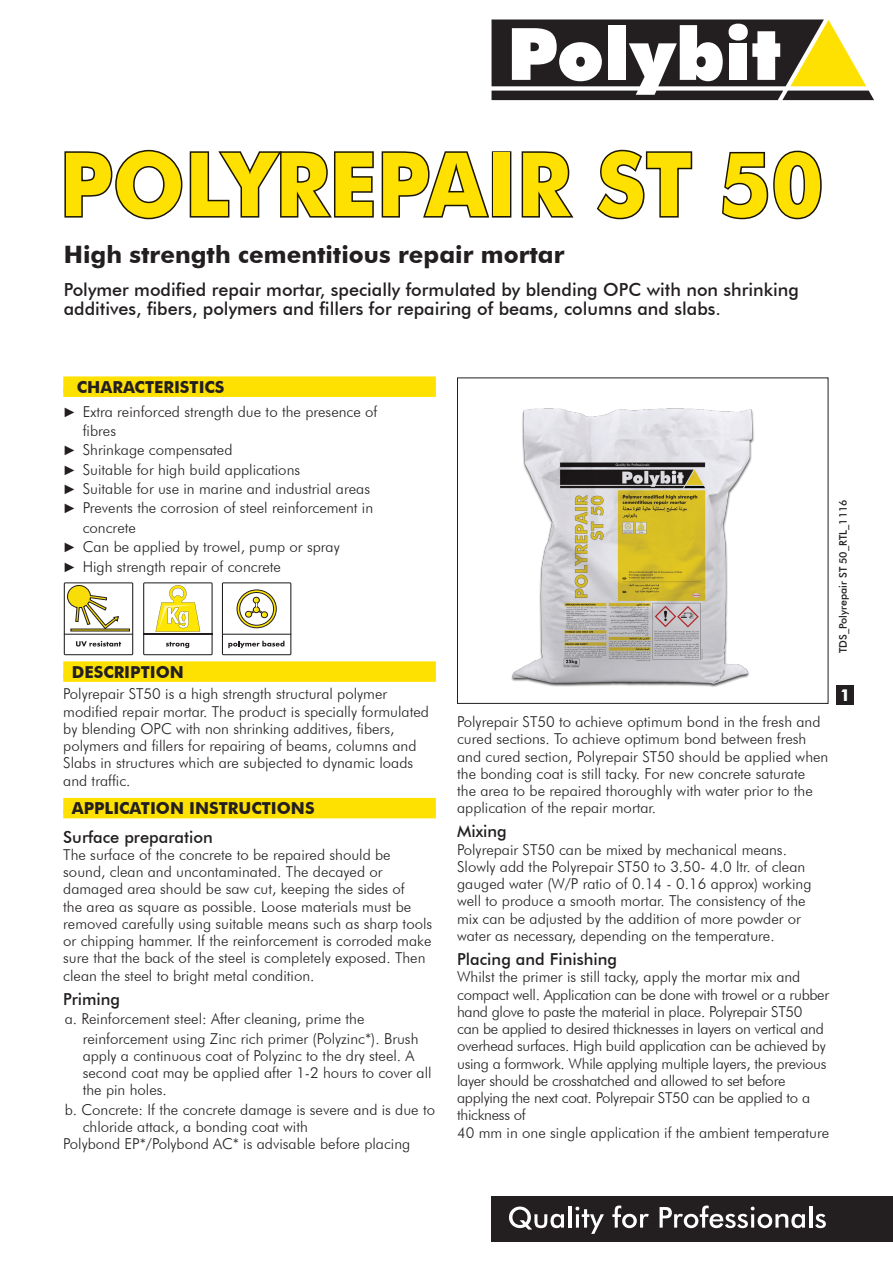
<style>
.page{position:relative;width:893px;height:1263px;background:#fff}
.page>*{position:absolute;margin:0;border:0;box-sizing:border-box;transform-origin:0 0}
.t1{font:700 88.5px "Futura BT";color:#ffe101;scale:.95 1}
.t2{font:700 24px "Futura BT";color:#231f20}
.t3{font:500 18px/19.5px "Futura BT";color:#231f20}
.t4{font:500 16.5px "Futura BT";color:#231f20}
.t5{font:700 16.5px "Futura BT";color:#231f20}
.t6{font:700 16.5px "Futura BT";color:#fff}
.t7{font:300 15px/17.2px "Futura BT";color:#231f20}
.t8{font:300 15px/17.2px "Futura BT";letter-spacing:-.02em;color:#231f20}
.t9{font:500 10.5px "Futura BT";color:#231f20}
.s1{font-family:"Arial Narrow";font-weight:400;font-size:13.5px}
</style>
<div class="page">
<svg style="left:492px;top:19px;width:382px;height:81px"></svg>
<div style="left:608px;top:25px;width:18px;height:55px;background:#fff"></div>
<div style="left:492px;top:1196px;width:401px;height:45px;background:#231f20"></div>
<svg style="left:509px;top:1206px;width:55px;height:23px"></svg>
<hr style="left:568px;top:1206px;width:3px;height:21px;background:#fff">
<svg style="left:575px;top:1206px;width:29px;height:28px"></svg>
<svg style="left:612px;top:1205px;width:37px;height:23px"></svg>
<svg style="left:660px;top:1205px;width:145px;height:23px"></svg>
<hr style="left:809px;top:1206px;width:3px;height:21px;background:#fff">
<svg style="left:815px;top:1214px;width:11px;height:14px"></svg>
<div style="left:837px;top:685px;width:17px;height:20px;background:#231f20"></div>
<div style="left:63px;top:376px;width:373px;height:17px;background:#ffe101"></div>
<div style="left:63px;top:389px;width:373px;height:8px;background:#ffe101"></div>
<div style="left:63px;top:661px;width:373px;height:17px;background:#ffe101"></div>
<div style="left:63px;top:674px;width:373px;height:8px;background:#ffe101"></div>
<div style="left:63px;top:798px;width:373px;height:16px;background:#ffe101"></div>
<div style="left:63px;top:810px;width:373px;height:8px;background:#ffe101"></div>
<svg style="left:64px;top:149px;width:426px;height:71px"></svg>
<div style="left:492px;top:151px;width:19px;height:67px;border:3px solid #191500"></div>
<svg style="left:521px;top:151px;width:53px;height:67px"></svg>
<svg style="left:596px;top:149px;width:97px;height:71px"></svg>
<svg style="left:722px;top:150px;width:100px;height:70px"></svg>
<img style="left:481px;top:377px;width:307px;height:310px">
<svg style="left:143px;top:582px;width:70px;height:73px"></svg>
<svg style="left:222px;top:582px;width:69px;height:73px"></svg>
<svg style="left:64px;top:582px;width:69px;height:73px"></svg>
<hr style="left:71px;top:629px;width:59px;height:2px;background:#f9dd07">
<h1 class="t1" style="left:60px;top:131px;width:114px">POLYR</h1>
<h1 class="t1" style="left:329px;top:131px;width:522px">EPAIR ST 50</h1>
<h2 class="t2" style="left:64px;top:240px;width:502px">High strength cementitious repair mortar</h2>
<p class="t3" style="left:64px;top:279px;width:737px">Polymer modified repair mortar, specially formulated by blending OPC with non shrinking additives, fibers, polymers and fillers for repairing of beams, columns and slabs.</p>
<p class="t5" style="left:77px;top:377px;width:107px">characte ristics</p>
<p class="t7" style="left:65px;top:402px;width:314px"><span class="s1">►</span> Extra reinforced strength due to the presence of</p>
<p class="t7" style="left:83px;top:422px;width:35px">fibres</p>
<p class="t7" style="left:65px;top:441px;width:169px"><span class="s1">►</span> Shrinkage compensated</p>
<p class="t7" style="left:65px;top:461px;width:237px"><span class="s1">►</span> Suitable for high build applications</p>
<p class="t7" style="left:65px;top:480px;width:307px"><span class="s1">►</span> Suitable for use in marine and industrial areas</p>
<p class="t7" style="left:65px;top:499px;width:310px"><span class="s1">►</span> Prevents the corrosion of steel reinforcement in</p>
<p class="t7" style="left:83px;top:519px;width:55px">concrete</p>
<p class="t7" style="left:65px;top:538px;width:276px"><span class="s1">►</span> Can be applied by trowel, pump or spray</p>
<p class="t7" style="left:65px;top:557px;width:218px"><span class="s1">►</span> High strength repair of concrete</p>
<p class="t5" style="left:72px;top:662px;width:114px">DESCRIPTION</p>
<p class="t7" style="left:63px;top:685px;width:367px">Polyrepair ST50 is a high strength structural polymer modified repair mortar. The product is specially formulated by blending OPC with non shrinking additives, fibers, polymers and fillers for repairing of beams, columns and Slabs in structures which are subjected to dynamic loads and traffic.</p>
<p class="t5" style="left:72px;top:798px;width:243px">APPLICATION INSTRUCTIONs</p>
<p class="t4" style="left:63px;top:827px;width:151px">Surface preparation</p>
<p class="t7" style="left:63px;top:846px;width:370px">The surface of the concrete to be repaired should be sound, clean and uncontaminated. The decayed or damaged area should be saw cut, keeping the sides of<br>the area as square as possible. Loose materials must be removed carefully using suitable means such as sharp tools or chipping hammer. If the reinforcement is corroded make sure that the back of the steel is completely exposed. Then clean the steel to bright metal condition.</p>
<p class="t4" style="left:63px;top:989px;width:58px">Priming</p>
<p class="t7" style="left:83px;top:1009px;width:337px;line-height:19.4px;text-indent:-18px">a. Reinforcement steel: After cleaning, prime the reinforcement using Zinc rich primer (Polyzinc*). Brush</p>
<p class="t7" style="left:83px;top:1047px;width:350px">apply a continuous coat of Polyzinc to the dry steel. A second coat may be applied after 1-2 hours to cover all the pin holes.</p>
<p class="t7" style="left:65px;top:1100px;width:372px">b. Concrete: If the concrete damage is severe and is due to</p>
<p class="t7" style="left:83px;top:1118px;width:227px">chloride attack, a bonding coat with</p>
<p class="t7" style="left:63px;top:1135px;width:349px">Polybond EP*/Polybond AC* is advisable before placing</p>
<p class="t9" style="left:837px;top:653px;width:155px;rotate:-90deg">TDS_Polyrepair ST 50_RTL_1116</p>
<p class="t7" style="left:457px;top:713px;width:373px">Polyrepair ST50 to achieve optimum bond in the fresh and cured sections. To achieve optimum bond between fresh and cured section, Polyrepair ST50 should be applied when the bonding coat is still tacky. For new concrete saturate<br>the area to be repaired thoroughly with water prior to the application of the repair mortar.</p>
<p class="t4" style="left:457px;top:821px;width:51px">Mixing</p>
<p class="t7" style="left:457px;top:841px;width:356px">Polyrepair ST50 can be mixed by mechanical means.<br>Slowly add the Polyrepair ST50 to 3.50- 4.0 ltr. of clean gauged water (W/P ratio of 0.14 - 0.16 approx) working well to produce a smooth mortar. The consistency of the mix can be adjusted by the addition of more powder or water as necessary, depending on the temperature.</p>
<p class="t4" style="left:457px;top:949px;width:162px">Placing and Finishing</p>
<p class="t8" style="left:457px;top:968px;width:374px">Whilst the primer is still tacky, apply the mortar mix and compact well. Application can be done with trowel or a rubber hand glove to paste the material in place. Polyrepair ST50<br>can be applied to desired thicknesses in layers on vertical and overhead surfaces. High build application can be achieved by using a formwork. While applying multiple layers, the previous layer should be crosshatched and allowed to set before applying the next coat. Polyrepair ST50 can be applied to a thickness of<br>40 mm in one single application if the ambient temperature</p>
<p class="t6" style="left:840px;top:685px;width:12px">1</p>
</div>
